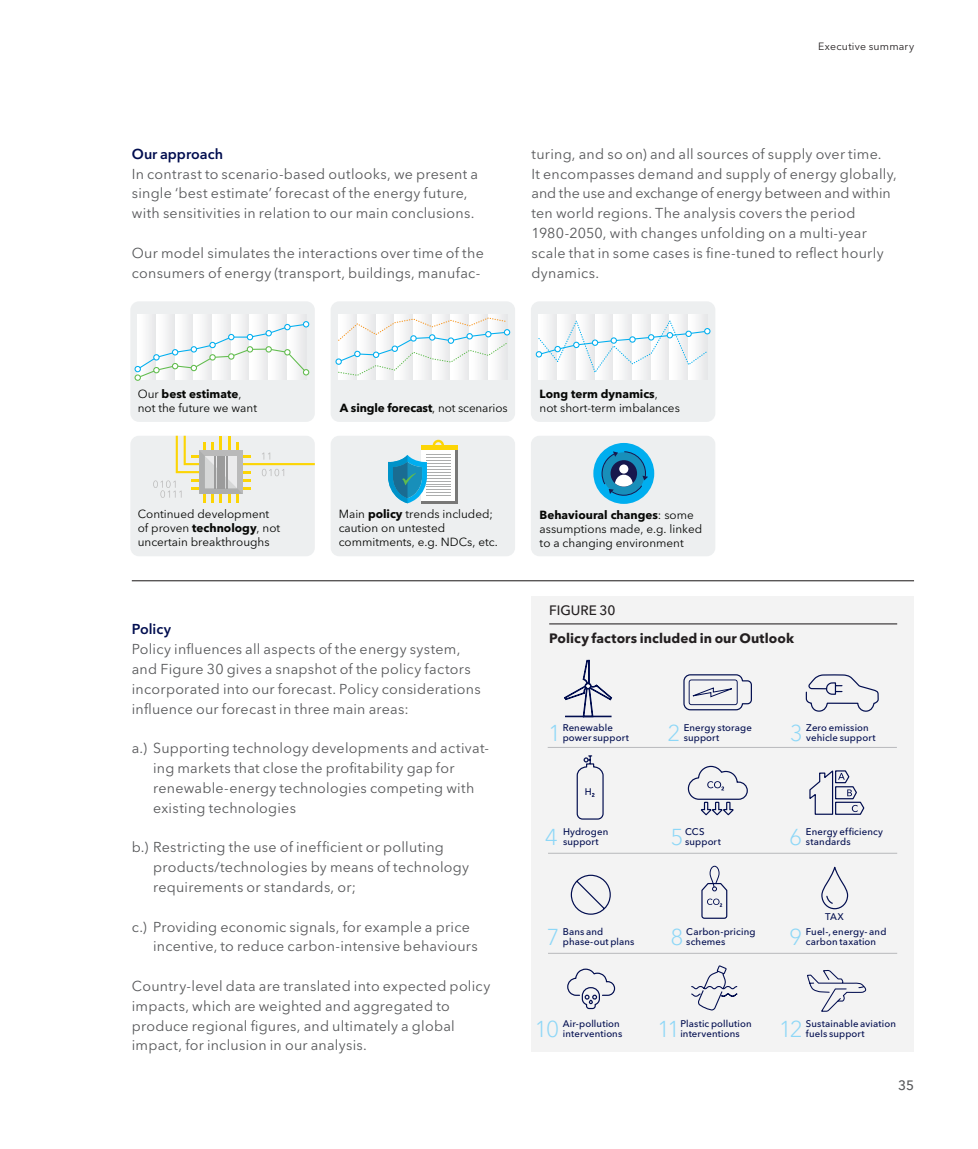
<style>
.page{position:relative;width:978px;height:1149px;background:#fff}
.page>*{position:absolute;margin:0;border:0;box-sizing:border-box;transform-origin:0 0}
.t1{font:300 22.8px "Avenir Next LT Pro";color:#8dd7f7}
.t2{font:14.25px/19.8px "Avenir Next LT Pro";letter-spacing:.02em;color:#57585a}
.t3{font:600 14.25px "Avenir Next LT Pro";color:#010d4f}
.t4{font:700 13.5px "Avenir Next LT Pro";letter-spacing:.005em;color:#231f20}
.t5{font:500 13.5px "Avenir Next LT Pro";color:#231f20}
.t6{font:500 13.5px "Avenir Next LT Pro";color:#57585a}
.t7{font:11.7px/13.8px "Avenir Next LT Pro";color:#060705}
.t8{font:700 11.7px "Avenir Next LT Pro";letter-spacing:-.01em;color:#060705}
.t9{font:10.5px "Avenir Next LT Pro";letter-spacing:.025em;color:#231f20}
.t10{font:500 9.6px "Avenir Next LT Pro";letter-spacing:.015em;color:#010d4f}
.s1{font-weight:700}
.s2{font-weight:400}
</style>
<div class="page">
<div style="left:130px;top:301px;width:185px;height:121px;background:#edeff0;border-radius:9px"></div>
<div style="left:331px;top:301px;width:184px;height:121px;background:#edeff0;border-radius:9px"></div>
<div style="left:531px;top:301px;width:184px;height:121px;background:#edeff0;border-radius:9px"></div>
<div style="left:130px;top:435px;width:185px;height:121px;background:#edeff0;border-radius:9px"></div>
<div style="left:331px;top:435px;width:184px;height:121px;background:#edeff0;border-radius:9px"></div>
<div style="left:531px;top:435px;width:184px;height:121px;background:#edeff0;border-radius:9px"></div>
<img style="left:138px;top:314px;width:157px;height:7px">
<svg style="left:135px;top:321px;width:174px;height:60px"></svg>
<img style="left:339px;top:314px;width:157px;height:65px">
<svg style="left:335px;top:317px;width:175px;height:58px"></svg>
<img style="left:539px;top:314px;width:157px;height:65px">
<svg style="left:536px;top:320px;width:174px;height:52px"></svg>
<svg style="left:153px;top:435px;width:162px;height:67px"></svg>
<div style="left:421px;top:449px;width:37px;height:54px;background:#787877"></div>
<div style="left:421px;top:449px;width:34px;height:51px;background:#fff"></div>
<hr style="left:421px;top:445px;width:37px;height:4px;background:#fcd505">
<svg style="left:388px;top:439px;width:62px;height:64px"></svg>
<div style="left:593px;top:443px;width:61px;height:60px;background:#00aeef;border-radius:50%"></div>
<svg style="left:602px;top:451px;width:46px;height:44px"></svg>
<div style="left:531px;top:596px;width:383px;height:455px;background:#f3f3f3"></div>
<hr style="left:132px;top:580px;width:782px;height:1px;background:#231f20">
<hr style="left:548px;top:746px;width:349px;height:1px;background:#b8b9bc">
<hr style="left:548px;top:852px;width:349px;height:1px;background:#b8b9bc">
<hr style="left:548px;top:952px;width:349px;height:1px;background:#b8b9bc">
<hr style="left:565px;top:716px;width:46px;height:1px;background:#010d4f">
<svg style="left:564px;top:660px;width:48px;height:56px"></svg>
<svg style="left:683px;top:674px;width:69px;height:36px"></svg>
<svg style="left:805px;top:674px;width:74px;height:38px"></svg>
<svg style="left:570px;top:874px;width:41px;height:40px"></svg>
<svg style="left:701px;top:865px;width:27px;height:54px"></svg>
<svg style="left:821px;top:866px;width:28px;height:43px"></svg>
<svg style="left:567px;top:968px;width:49px;height:41px"></svg>
<svg style="left:691px;top:965px;width:47px;height:46px"></svg>
<svg style="left:807px;top:970px;width:60px;height:42px"></svg>
<svg style="left:809px;top:770px;width:56px;height:45px"></svg>
<svg style="left:687px;top:765px;width:61px;height:51px"></svg>
<svg style="left:576px;top:755px;width:28px;height:65px"></svg>
<hr style="left:549px;top:623px;width:348px;height:1px;background:#231f20">
<p class="t3" style="left:132px;top:145px;width:93px">Our approach</p>
<p class="t2" style="left:132px;top:164px;width:348px">In contrast to scenario-based outlooks, we present a single ‘best estimate’ forecast of the energy future, with sensitivities in relation to our main conclusions.</p>
<p class="t2" style="left:132px;top:243px;width:353px">Our model simulates the interactions over time of the consumers of energy (transport, buildings, manufac-</p>
<p class="t9" style="left:818px;top:41px;width:97px">Executive summary</p>
<p class="t2" style="left:531px;top:144px;width:367px">turing, and so on) and all sources of supply over time.<br>It encompasses demand and supply of energy globally, and the use and exchange of energy between and within ten world regions. The analysis covers the period 1980-2050, with changes unfolding on a multi-year scale that in some cases is fine-tuned to reflect hourly dynamics.</p>
<p class="t7" style="left:138px;top:387px;width:121px">Our <span class="s1">best estimate</span>, not the future we want</p>
<p class="t8" style="left:340px;top:400px;width:169px">A single forecast<span class="s2">, not scenarios</span></p>
<p class="t7" style="left:540px;top:387px;width:142px"><span class="s1">Long term dynamics</span>,<br>not short-term imbalances</p>
<p class="t7" style="left:138px;top:507px;width:144px">Continued development of proven <span class="s1">technology</span>, not uncertain breakthroughs</p>
<p class="t7" style="left:339px;top:507px;width:161px">Main <span class="s1">policy</span> trends included; caution on untested commitments, e.g. NDCs, etc.</p>
<p class="t7" style="left:540px;top:507px;width:164px"><span class="s1">Behavioural changes</span>: some assumptions made, e.g. linked to a changing environment</p>
<p class="t3" style="left:132px;top:620px;width:41px">Policy</p>
<p class="t2" style="left:132px;top:639px;width:350px">Policy influences all aspects of the energy system, and Figure 30 gives a snapshot of the policy factors incorporated into our forecast. Policy considerations influence our forecast in three main areas:</p>
<p class="t2" style="left:153px;top:738px;width:338px;text-indent:-21px">a.) Supporting technology developments and activat&shy;ing markets that close the profitability gap for renewable-energy technologies competing with existing technologies</p>
<p class="t2" style="left:153px;top:837px;width:318px;text-indent:-21px">b.) Restricting the use of inefficient or polluting products/technologies by means of technology requirements or standards, or;</p>
<p class="t2" style="left:153px;top:916px;width:326px;text-indent:-21px">c.) Providing economic signals, for example a price incentive, to reduce carbon-intensive behaviours</p>
<p class="t2" style="left:132px;top:975px;width:360px">Country-level data are translated into expected policy impacts, which are weighted and aggregated to produce regional figures, and ultimately a global impact, for inclusion in our analysis.</p>
<p class="t5" style="left:549px;top:602px;width:68px">FIGURE 30</p>
<p class="t4" style="left:549px;top:629px;width:247px">Policy factors included in our Outlook</p>
<p class="t10" style="left:563px;top:721px;width:52px">Renewable</p>
<h1 class="t1" style="left:548px;top:719px;width:15px">1</h1>
<p class="t10" style="left:563px;top:731px;width:68px">power support</p>
<p class="t10" style="left:684px;top:721px;width:70px">Energy storage</p>
<h1 class="t1" style="left:668px;top:719px;width:15px">2</h1>
<p class="t10" style="left:684px;top:731px;width:37px">support</p>
<p class="t10" style="left:806px;top:722px;width:64px">Zero emission</p>
<h1 class="t1" style="left:790px;top:719px;width:15px">3</h1>
<p class="t10" style="left:806px;top:731px;width:71px">vehicle support</p>
<p class="t10" style="left:585px;top:785px;width:8px">H</p>
<p class="t10" style="left:563px;top:826px;width:47px">Hydrogen</p>
<h1 class="t1" style="left:545px;top:823px;width:15px">4</h1>
<p class="t10" style="left:563px;top:835px;width:37px">support</p>
<p class="t10" style="left:685px;top:826px;width:21px">CCS</p>
<h1 class="t1" style="left:670px;top:823px;width:15px">5</h1>
<p class="t10" style="left:685px;top:835px;width:37px">support</p>
<p class="t10" style="left:806px;top:826px;width:79px">Energy efficiency</p>
<h1 class="t1" style="left:789px;top:823px;width:15px">6</h1>
<p class="t10" style="left:806px;top:835px;width:46px">standards</p>
<p class="t10" style="left:825px;top:910px;width:20px">TAX</p>
<p class="t10" style="left:563px;top:925px;width:42px">Bans and</p>
<h1 class="t1" style="left:546px;top:923px;width:15px">7</h1>
<p class="t10" style="left:563px;top:935px;width:73px">phase-out plans</p>
<p class="t10" style="left:686px;top:925px;width:71px">Carbon-pricing</p>
<h1 class="t1" style="left:670px;top:923px;width:15px">8</h1>
<p class="t10" style="left:686px;top:935px;width:41px">schemes</p>
<p class="t10" style="left:806px;top:925px;width:82px">Fuel-, energy- and</p>
<h1 class="t1" style="left:789px;top:923px;width:15px">9</h1>
<p class="t10" style="left:806px;top:935px;width:72px">carbon taxation</p>
<p class="t10" style="left:563px;top:1017px;width:58px">Air-pollution</p>
<h1 class="t1" style="left:534px;top:1015px;width:26px">10</h1>
<p class="t10" style="left:563px;top:1027px;width:61px">interventions</p>
<p class="t10" style="left:680px;top:1017px;width:73px">Plastic pollution</p>
<h1 class="t1" style="left:657px;top:1015px;width:25px">11</h1>
<p class="t10" style="left:680px;top:1027px;width:61px">interventions</p>
<p class="t10" style="left:806px;top:1017px;width:92px">Sustainable aviation</p>
<h1 class="t1" style="left:779px;top:1015px;width:26px">12</h1>
<p class="t10" style="left:806px;top:1027px;width:60px">fuels support</p>
<p class="t6" style="left:898px;top:1077px;width:18px">35</p>
</div>
